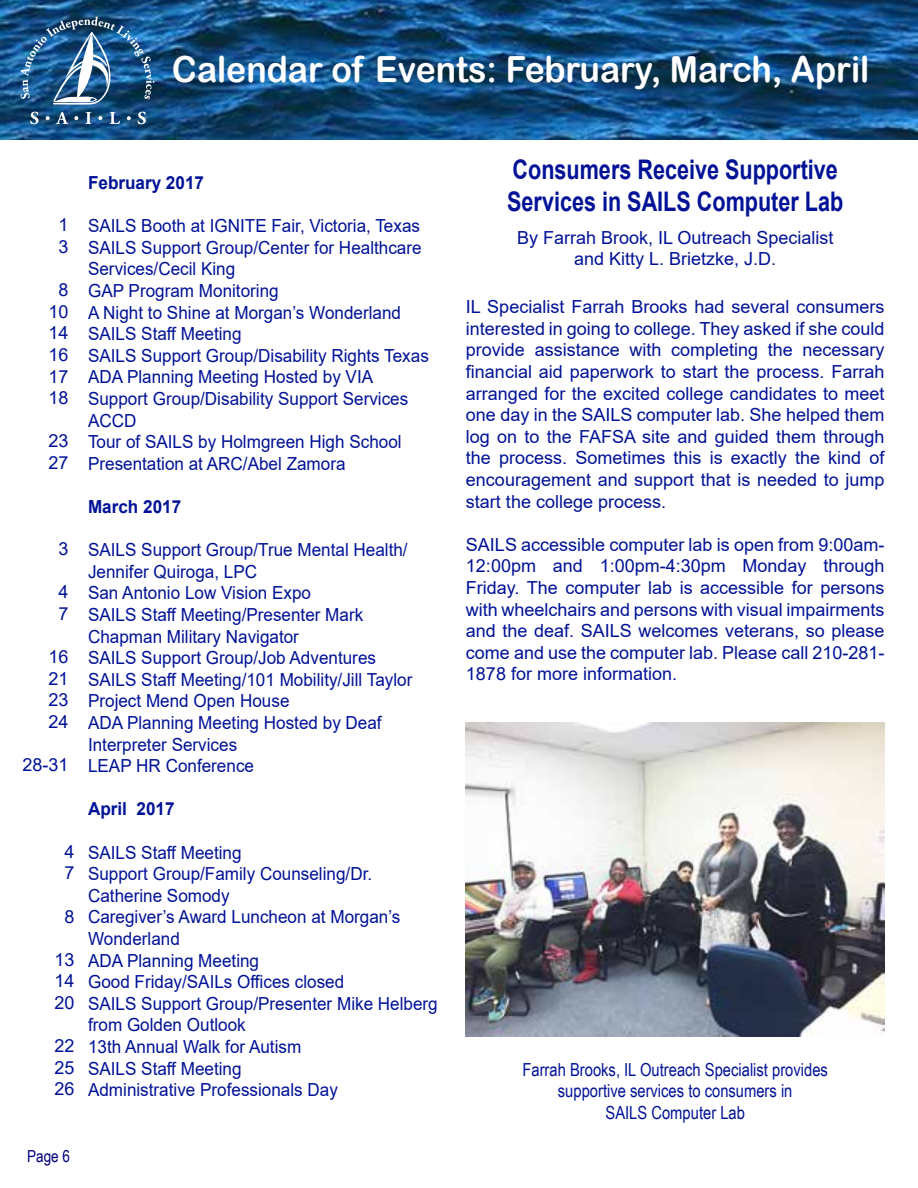
<style>
.page{position:relative;width:918px;height:1188px;background:#fff}
.page>*{position:absolute;margin:0;border:0;box-sizing:border-box;transform-origin:0 0}
.t1{font:36px "Arial Rounded MT Bold";color:#fff;scale:.94 1}
.t2{font:700 27px/32.4px "Arial";color:#011296;scale:.8 1}
.t3{font:18px/21.6px "Arial";color:#011296;scale:.95 1}
.t4{font:18px/21.6px "Arial";color:#011296;text-align:justify}
.t5{font:18px/21.6px "Arial Narrow";color:#011296;text-align:center}
.t6{font:700 18px "Arial";color:#011296;scale:.95 1}
.t7{font:16.5px "Arial Narrow";color:#000080}
</style>
<div class="page">
<img style="left:0;top:0;width:918px;height:140px">
<img style="left:20px;top:16px;width:134px;height:89px">
<svg style="left:30px;top:112px;width:9px;height:12px"></svg>
<svg style="left:56px;top:112px;width:12px;height:12px"></svg>
<svg style="left:86px;top:112px;width:5px;height:12px"></svg>
<svg style="left:110px;top:112px;width:10px;height:12px"></svg>
<svg style="left:138px;top:112px;width:8px;height:12px"></svg>
<svg style="left:46px;top:116px;width:4px;height:4px"></svg>
<svg style="left:74px;top:116px;width:4px;height:4px"></svg>
<svg style="left:98px;top:116px;width:4px;height:4px"></svg>
<svg style="left:127px;top:116px;width:4px;height:4px"></svg>
<img style="left:466px;top:722px;width:419px;height:314px">
<h1 class="t1" style="left:172px;top:48px;width:744px">Calendar of Events: February, March, April</h1>
<p class="t4" style="left:59px;top:214px;width:12px">1<br>3</p>
<p class="t4" style="left:49px;top:279px;width:22px;text-align:center">8<br>10<br>14<br>16<br>17<br>18</p>
<p class="t4" style="left:49px;top:430px;width:22px">23<br>27</p>
<p class="t4" style="left:59px;top:538px;width:12px">3</p>
<p class="t4" style="left:59px;top:581px;width:12px">4<br>7</p>
<p class="t4" style="left:49px;top:646px;width:22px">16<br>21<br>23<br>24</p>
<p class="t4" style="left:23px;top:754px;width:48px">28-31</p>
<p class="t4" style="left:65px;top:841px;width:12px">4<br>7</p>
<p class="t4" style="left:65px;top:905px;width:12px">8</p>
<p class="t4" style="left:55px;top:949px;width:22px">13<br>14<br>20</p>
<p class="t4" style="left:55px;top:1035px;width:22px">22<br>25<br>26</p>
<p class="t6" style="left:88px;top:170px;width:124px">February 2017</p>
<p class="t3" style="left:88px;top:215px;width:360px">SAILS Booth at IGNITE Fair, Victoria, Texas<br>SAILS Support Group/Center for Healthcare<br>Services/Cecil King<br>GAP Program Monitoring<br>A Night to Shine at Morgan’s Wonderland<br>SAILS Staff Meeting<br>SAILS Support Group/Disability Rights Texas<br>ADA Planning Meeting Hosted by VIA<br>Support Group/Disability Support Services<br>ACCD<br>Tour of SAILS by Holmgreen High School<br>Presentation at ARC/Abel Zamora</p>
<p class="t6" style="left:88px;top:494px;width:100px">March 2017</p>
<p class="t3" style="left:88px;top:539px;width:343px">SAILS Support Group/True Mental Health/<br>Jennifer Quiroga, LPC<br>San Antonio Low Vision Expo<br>SAILS Staff Meeting/Presenter Mark<br>Chapman Military Navigator<br>SAILS Support Group/Job Adventures<br>SAILS Staff Meeting/101 Mobility/Jill Taylor<br>Project Mend Open House<br>ADA Planning Meeting Hosted by Deaf<br>Interpreter Services<br>LEAP HR Conference</p>
<p class="t6" style="left:88px;top:796px;width:93px">April 2017</p>
<p class="t3" style="left:88px;top:841px;width:370px">SAILS Staff Meeting<br>Support Group/Family Counseling/Dr.<br>Catherine Somody<br>Caregiver’s Award Luncheon at Morgan’s<br>Wonderland<br>ADA Planning Meeting<br>Good Friday/SAILs Offices closed<br>SAILS Support Group/Presenter Mike Helberg from Golden Outlook<br>13th Annual Walk for Autism<br>SAILS Staff Meeting<br>Administrative Professionals Day</p>
<p class="t7" style="left:27px;top:1144px;width:44px">Page 6</p>
<h2 class="t2" style="left:507px;top:154px;width:422px">Consumers Receive Supportive<br>Services in SAILS Computer Lab</h2>
<p class="t4" style="left:517px;top:226px;width:318px;text-align:center">By Farrah Brook, IL Outreach Specialist and Kitty L. Brietzke, J.D.</p>
<p class="t4" style="left:466px;top:296px;width:420px">IL Specialist Farrah Brooks had several consumers interested in going to college. They asked if she could provide assistance with completing the necessary financial aid paperwork to start the process. Farrah arranged for the excited college candidates to meet one day in the SAILS computer lab. She helped them log on to the FAFSA site and guided them through the process. Sometimes this is exactly the kind of encouragement and support that is needed to jump start the college process.</p>
<p class="t4" style="left:466px;top:534px;width:420px">SAILS accessible computer lab is open from 9:00am-12:00pm and 1:00pm-4:30pm Monday through Friday. The computer lab is accessible for persons with wheelchairs and persons with visual impairments and the deaf. SAILS welcomes veterans, so please come and use the computer lab. Please call 210-281- 1878 for more information.</p>
<p class="t5" style="left:522px;top:1058px;width:307px">Farrah Brooks, IL Outreach Specialist provides supportive services to consumers in<br>SAILS Computer Lab</p>
</div>
